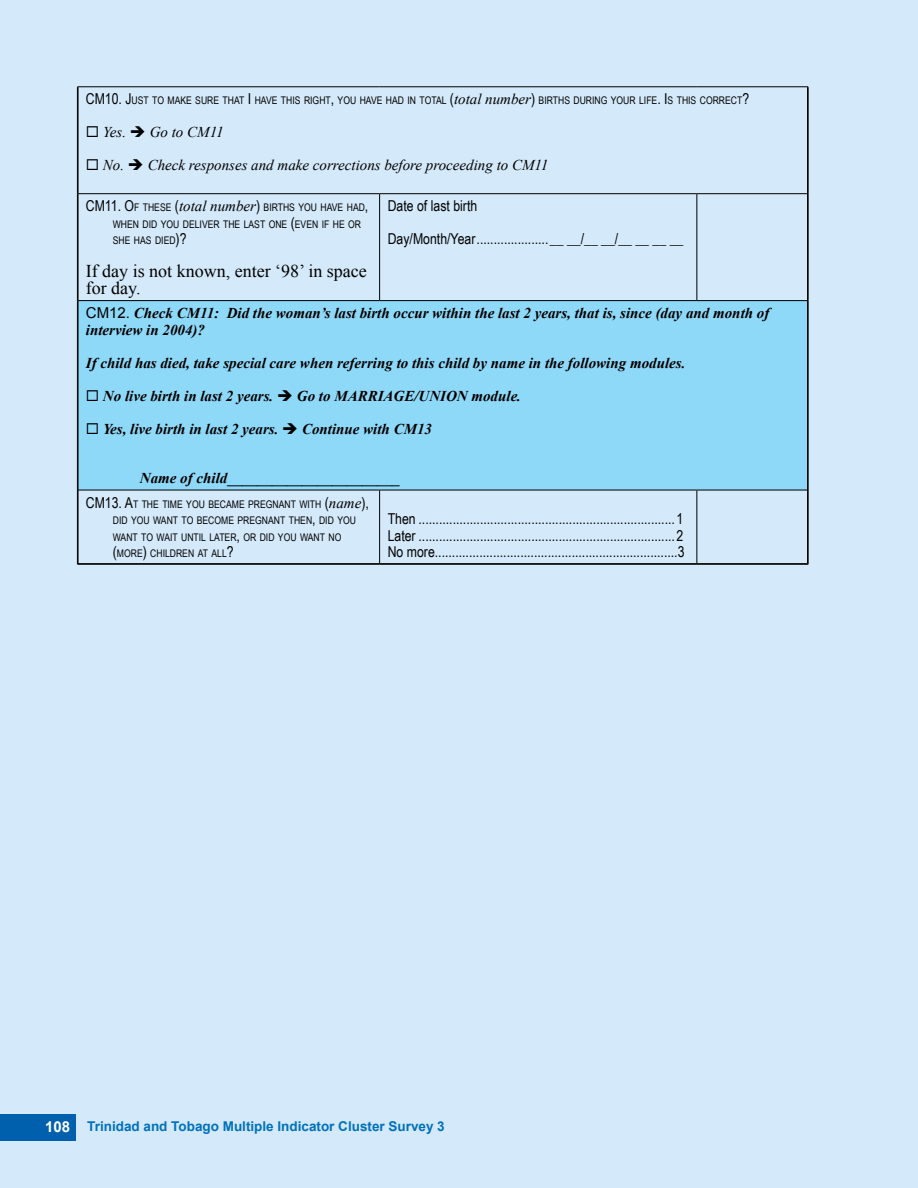
<style>
.page{position:relative;width:918px;height:1188px;background:#d4e9f9}
.page>*{position:absolute;margin:0;border:0;box-sizing:border-box;transform-origin:0 0}
.t1{font:18px/16.5px "Times New Roman";color:#000}
.t2{font:15px/16.5px "Arial Narrow";color:#000;text-align:justify}
.t3{font:italic 700 15px/16.5px "Times New Roman";color:#000}
.t4{font:italic 15px "Times New Roman";color:#000}
.t5{font:700 15px "Times New Roman";color:#000}
.t6{font:700 13.5px "Arial";color:#0071bc}
.t7{font:10.5px/16.5px "Arial Narrow";color:#000}
.s1{font-size:15px}
.s2{font-family:"Times New Roman";font-style:italic;font-size:15px}
.s3{font-family:"Arial";font-weight:400;font-style:normal}
.s4{font-style:italic}
.s5{font-size:15px;color:#fff}
</style>
<div class="page">
<div style="left:0;top:1114px;width:75px;height:26px;background:#0060ae"></div>
<div style="left:78px;top:301px;width:730px;height:189px;background:#8ed8f8"></div>
<hr style="left:379px;top:194px;width:1px;height:106px;background:#000">
<hr style="left:696px;top:194px;width:1px;height:106px;background:#000">
<hr style="left:379px;top:490px;width:1px;height:74px;background:#000">
<hr style="left:696px;top:490px;width:1px;height:74px;background:#000">
<hr style="left:807px;top:87px;width:1px;height:107px;background:#000">
<hr style="left:808px;top:87px;width:1px;height:107px;background:#000">
<hr style="left:77px;top:87px;width:1px;height:107px;background:#000">
<hr style="left:78px;top:87px;width:1px;height:107px;background:#000">
<hr style="left:77px;top:194px;width:1px;height:107px;background:#000">
<hr style="left:78px;top:194px;width:1px;height:107px;background:#000">
<hr style="left:807px;top:194px;width:1px;height:107px;background:#000">
<hr style="left:808px;top:194px;width:1px;height:107px;background:#000">
<hr style="left:807px;top:301px;width:1px;height:189px;background:#000">
<hr style="left:808px;top:301px;width:1px;height:189px;background:#000">
<hr style="left:77px;top:86px;width:303px;height:1px;background:#000">
<hr style="left:380px;top:86px;width:317px;height:1px;background:#000">
<hr style="left:697px;top:86px;width:111px;height:1px;background:#000">
<hr style="left:78px;top:193px;width:302px;height:1px;background:#000">
<hr style="left:380px;top:193px;width:317px;height:1px;background:#000">
<hr style="left:697px;top:193px;width:110px;height:1px;background:#000">
<hr style="left:78px;top:300px;width:302px;height:1px;background:#000">
<hr style="left:380px;top:300px;width:317px;height:1px;background:#000">
<hr style="left:697px;top:300px;width:110px;height:1px;background:#000">
<hr style="left:78px;top:490px;width:302px;height:1px;background:#000">
<hr style="left:380px;top:490px;width:317px;height:1px;background:#000">
<hr style="left:697px;top:490px;width:110px;height:1px;background:#000">
<hr style="left:77px;top:301px;width:1px;height:189px;background:#000">
<hr style="left:78px;top:301px;width:1px;height:189px;background:#000">
<hr style="left:77px;top:490px;width:1px;height:74px;background:#000">
<hr style="left:78px;top:490px;width:1px;height:74px;background:#000">
<hr style="left:78px;top:563px;width:302px;height:1px;background:#000">
<hr style="left:77px;top:564px;width:303px;height:1px;background:#000">
<hr style="left:380px;top:563px;width:317px;height:1px;background:#000">
<hr style="left:380px;top:564px;width:317px;height:1px;background:#000">
<hr style="left:697px;top:563px;width:111px;height:1px;background:#000">
<hr style="left:697px;top:564px;width:111px;height:1px;background:#000">
<hr style="left:807px;top:490px;width:1px;height:74px;background:#000">
<hr style="left:808px;top:490px;width:1px;height:74px;background:#000">
<p class="t7" style="left:86px;top:92px;width:665px"><span class="s1">CM 10. J</span>UST TO MAKE SURE THAT <span class="s1">I</span> HAVE THIS RIGHT<span class="s1">,</span> YOU HAVE HAD IN TOTAL <span class="s1">(</span><span class="s2">total number</span><span class="s1">)</span> BIRTHS DURING YOUR LIFE<span class="s1">. I</span> S THIS CORRECT<span class="s1">?</span></p>
<h2 class="t4" style="left:86px;top:122px;width:139px">◻ Yes. ➔ Go to CM11</h2>
<h2 class="t4" style="left:86px;top:155px;width:464px">◻ No. ➔ Check responses and make corrections before proceeding to CM11</h2>
<p class="t7" style="left:113px;top:199px;width:257px;text-indent:-27px"><span class="s1">CM 11. O</span>F THESE <span class="s1">(</span><span class="s2">total number</span><span class="s1">)</span> BIRTHS YOU HAVE HAD<span class="s1">,<br></span>WHEN DID YOU DELIVER THE LAST ONE <span class="s1">(</span>EVEN IF HE OR<br>SHE HAS DIED<span class="s1">)?</span></p>
<h1 class="t1" style="left:86px;top:263px;width:283px">If day is not known, enter ‘98’ in space for day.</h1>
<h2 class="t2" style="left:388px;top:197px;width:91px">DATE OF LAST BIRTH</h2>
<h2 class="t2" style="left:388px;top:230px;width:297px">DAY/MONTH/YEAR.....................__ __/__ __/__ __ __ __</h2>
<h2 class="t3" style="left:86px;top:305px;width:685px"><span class="s3">CM12.</span> Check CM11: Did the woman’s last birth occur within the last 2 years, that is, since (day and month of interview in 2004)?</h2>
<h2 class="t3" style="left:86px;top:354px;width:601px">If child has died, take special care when referring to this child by name in the following modules.</h2>
<h2 class="t3" style="left:86px;top:387px;width:437px">◻ No live birth in last 2 years. ➔ Go to MARRIAGE/UNION module.</h2>
<h2 class="t3" style="left:86px;top:420px;width:348px">◻ Yes, live birth in last 2 years. ➔ Continue with CM13</h2>
<h2 class="t5" style="left:140px;top:468px;width:261px"><span class="s4">Name of child</span>_______________________</h2>
<p class="t7" style="left:113px;top:495px;width:258px;text-indent:-27px"><span class="s1">CM 13. A</span>T THE TIME YOU BECAME PREGNANT WITH <span class="s1">(</span><span class="s2">name</span><span class="s1">), </span>DID YOU WANT TO BECOME PREGNANT THEN<span class="s1">,</span> DID YOU WANT TO WAIT UNTIL LATER<span class="s1">,</span> OR DID YOU WANT NO <span class="s1">(</span>MORE<span class="s1">)</span> CHILDREN AT ALL<span class="s1">?</span></p>
<p class="t2" style="left:388px;top:510px;width:298px">THEN ...........................................................................1<br>LATER ...........................................................................2<br>NO MORE.......................................................................3</p>
<p class="t6" style="left:45px;top:1117px;width:401px"><span class="s5">1 08</span> Trinidad and Tobago Multiple Indicator Cluster Survey 3</p>
</div>
